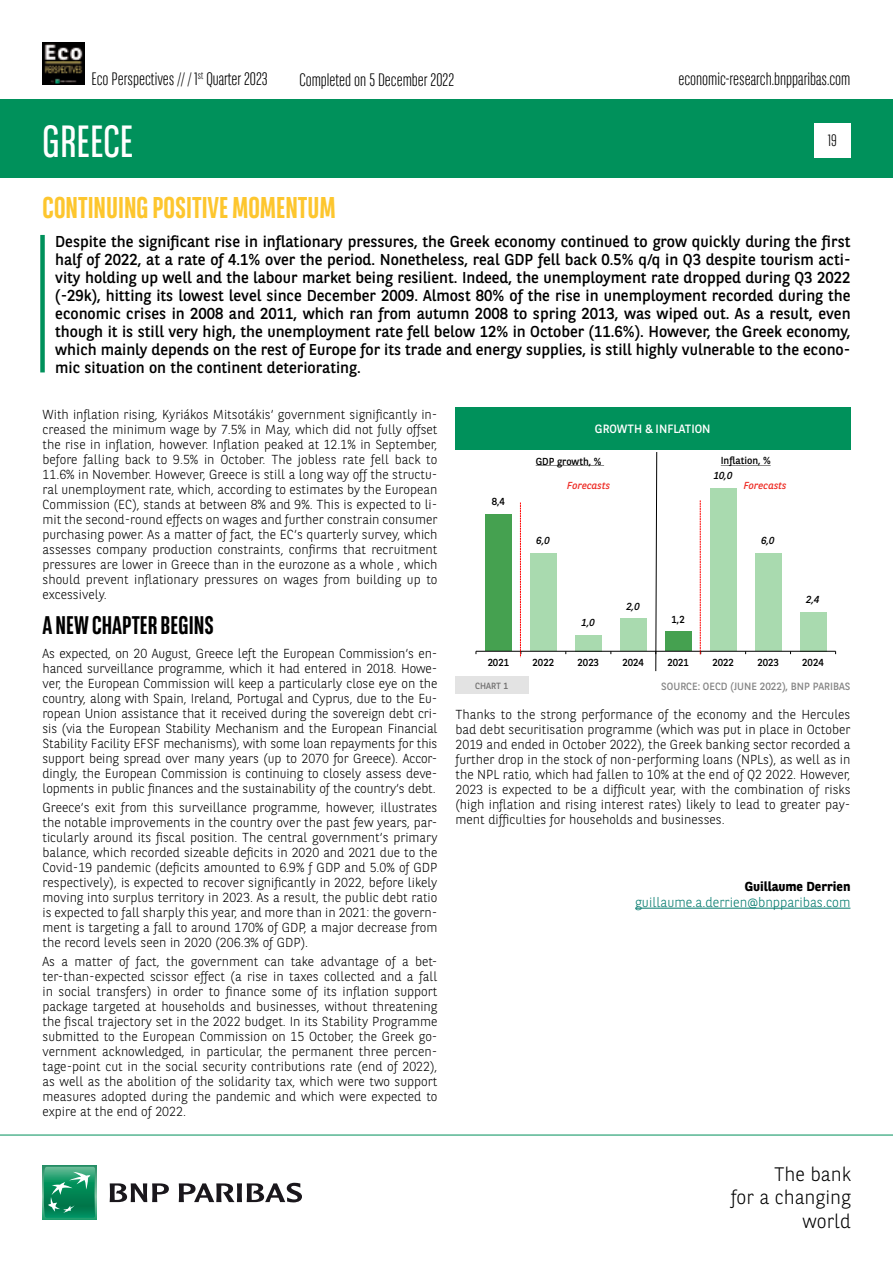
<style>
.page{position:relative;width:893px;height:1263px;background:#fff}
.page>*{position:absolute;margin:0;border:0;box-sizing:border-box;transform-origin:0 0}
.t1{font:45px "BNPP Sans Condensed";color:#fff}
.t2{font:700 30px "BNPP Sans Condensed";color:#fdc62e}
.t3{font:700 25.5px "BNPP Sans Condensed";color:#000}
.t4{font:300 19.5px/23.4px "BNPP Sans";color:#000;text-align:right}
.t5{font:300 18px "BNPP Sans Condensed";color:#000}
.t6{font:300 16.5px "BNPP Sans Condensed";color:#000}
.t7{font:15.75px/18px "BNPP Sans";color:#000;text-align:justify}
.t8{font:300 13.5px "BNPP Sans";color:#00796c}
.t9{font:300 13.05px/15px "BNPP Sans";color:#000;text-align:justify}
.t10{font:700 13.05px "BNPP Sans";color:#000}
.t11{font:12px "BNPP Sans";color:#fff}
.t12{font:10.5px "BNPP Sans";color:#878787}
.t13{font:10.2px "BNPP Sans";letter-spacing:-.005em;color:#000}
.t14{font:italic 10.2px "BNPP Sans";color:#000}
.t15{font:italic 10.2px "BNPP Sans";color:#ee2d26}
.t16{font:9px "BNPP Sans";color:#706f6f}
</style>
<div class="page">
<img style="left:43px;top:43px;width:42px;height:42px">
<div style="left:1px;top:99px;width:892px;height:78px;background:#00915b"></div>
<svg style="left:43px;top:1166px;width:53px;height:53px"></svg>
<svg style="left:44px;top:1167px;width:51px;height:51px;background:#26996e"></svg>
<svg style="left:110px;top:1183px;width:59px;height:19px"></svg>
<svg style="left:179px;top:1183px;width:123px;height:19px"></svg>
<hr style="left:0;top:1135px;width:893px;height:1px;background:#00915b">
<div style="left:814px;top:123px;width:36px;height:34px;background:#fff"></div>
<div style="left:40px;top:235px;width:5px;height:137px;background:#00915b"></div>
<hr style="left:635px;top:908px;width:215px;height:1px;background:#00796c">
<div style="left:485px;top:514px;width:27px;height:137px;background:#45a150"></div>
<div style="left:530px;top:553px;width:26px;height:98px;background:#a9daaf"></div>
<div style="left:575px;top:635px;width:27px;height:16px;background:#a9daaf"></div>
<div style="left:620px;top:619px;width:26px;height:32px;background:#a9daaf"></div>
<div style="left:665px;top:632px;width:26px;height:19px;background:#45a150"></div>
<div style="left:710px;top:488px;width:26px;height:163px;background:#a9daaf"></div>
<div style="left:755px;top:553px;width:26px;height:98px;background:#a9daaf"></div>
<div style="left:800px;top:612px;width:26px;height:39px;background:#a9daaf"></div>
<hr style="left:476px;top:651px;width:360px;height:1px;background:#000">
<svg style="left:655px;top:452px;width:2px;height:219px"></svg>
<svg style="left:536px;top:465px;width:68px;height:1px"></svg>
<svg style="left:721px;top:465px;width:50px;height:1px"></svg>
<svg style="left:700px;top:500px;width:1px;height:155px"></svg>
<svg style="left:520px;top:502px;width:2px;height:155px"></svg>
<div style="left:455px;top:407px;width:395px;height:43px;background:#00915b"></div>
<div style="left:455px;top:676px;width:73px;height:18px;background:#e3e3e3"></div>
<h3 class="t5" style="left:91px;top:67px;width:178px">Eco Perspectives // / 1<sup>st</sup> Quarter 2023</h3>
<h3 class="t5" style="left:299px;top:68px;width:156px">Completed on 5 December 2022</h3>
<h1 class="t1" style="left:43px;top:113px;width:92px">GREECE</h1>
<h2 class="t2" style="left:43px;top:190px;width:295px">CONTINUING POSITIVE MOMENTUM</h2>
<h3 class="t5" style="left:678px;top:67px;width:174px">economic-research.bnpparibas.com</h3>
<p class="t6" style="left:828px;top:130px;width:10px">19</p>
<p class="t7" style="left:55px;top:232px;width:797px">Despite the significant rise in inflationary pressures, the Greek economy continued to grow quickly during the first half of 2022, at a rate of 4.1% over the period. Nonetheless, real GDP fell back 0.5% q/q in Q3 despite tourism acti&shy;vity holding up well and the labour market being resilient. Indeed, the unemployment rate dropped during Q3 2022 (-29k), hitting its lowest level since December 2009. Almost 80% of the rise in unemployment recorded during the economic crises in 2008 and 2011, which ran from autumn 2008 to spring 2013, was wiped out. As a result, even though it is still very high, the unemployment rate fell below 12% in October (11.6%). However, the Greek economy, which mainly depends on the rest of Europe for its trade and energy supplies, is still highly vulnerable to the econo&shy;mic situation on the continent deteriorating.</p>
<p class="t9" style="left:43px;top:406px;width:396px">With inflation rising, Kyriákos Mitsotákis’ government significantly in&shy;creased the minimum wage by 7.5% in May, which did not fully offset the rise in inflation, however. Inflation peaked at 12.1% in September, before falling back to 9.5% in October. The jobless rate fell back to 11.6% in November. However, Greece is still a long way off the structu&shy;ral unemployment rate, which, according to estimates by the European Commission (EC), stands at between 8% and 9%. This is expected to li&shy;mit the second-round effects on wages and further constrain consumer purchasing power. As a matter of fact, the EC’s quarterly survey, which assesses company production constraints, confirms that recruitment pressures are lower in Greece than in the eurozone as a whole , which should prevent inflationary pressures on wages from building up to excessively.</p>
<h3 class="t3" style="left:43px;top:610px;width:173px">A NEW CHAPTER BEGINS</h3>
<p class="t9" style="left:43px;top:645px;width:396px">As expected, on 20 August, Greece left the European Commission’s en&shy;hanced surveillance programme, which it had entered in 2018. Howe&shy;ver, the European Commission will keep a particularly close eye on the country, along with Spain, Ireland, Portugal and Cyprus, due to the Eu&shy;ropean Union assistance that it received during the sovereign debt cri&shy;sis (via the European Stability Mechanism and the European Financial Stability Facility EFSF mechanisms), with some loan repayments for this support being spread over many years (up to 2070 for Greece). Accor&shy;dingly, the European Commission is continuing to closely assess deve&shy;lopments in public finances and the sustainability of the country’s debt.</p>
<p class="t9" style="left:43px;top:799px;width:396px">Greece’s exit from this surveillance programme, however, illustrates the notable improvements in the country over the past few years, par&shy;ticularly around its fiscal position. The central government’s primary balance, which recorded sizeable deficits in 2020 and 2021 due to the Covid-19 pandemic (deficits amounted to 6.9% f GDP and 5.0% of GDP respectively), is expected to recover significantly in 2022, before likely moving into surplus territory in 2023. As a result, the public debt ratio is expected to fall sharply this year, and more than in 2021: the govern&shy;ment is targeting a fall to around 170% of GDP, a major decrease from the record levels seen in 2020 (206.3% of GDP).</p>
<p class="t9" style="left:43px;top:953px;width:396px">As a matter of fact, the government can take advantage of a bet&shy;ter-than-expected scissor effect (a rise in taxes collected and a fall in social transfers) in order to finance some of its inflation support package targeted at households and businesses, without threatening the fiscal trajectory set in the 2022 budget. In its Stability Programme submitted to the European Commission on 15 October, the Greek go&shy;vernment acknowledged, in particular, the permanent three percen&shy;tage-point cut in the social security contributions rate (end of 2022), as well as the abolition of the solidarity tax, which were two support measures adopted during the pandemic and which were expected to expire at the end of 2022.</p>
<p class="t11" style="left:595px;top:421px;width:117px">GROWTH &amp; INFLATION</p>
<p class="t13" style="left:536px;top:454px;width:67px">GDP growth, %</p>
<p class="t13" style="left:721px;top:454px;width:51px">Inflation, %</p>
<p class="t15" style="left:567px;top:478px;width:44px">Forecasts</p>
<p class="t15" style="left:744px;top:479px;width:44px">Forecasts</p>
<p class="t14" style="left:714px;top:469px;width:20px">10,0</p>
<p class="t13" style="left:492px;top:495px;width:15px">8,4</p>
<p class="t14" style="left:761px;top:534px;width:15px">6,0</p>
<p class="t14" style="left:537px;top:534px;width:15px">6,0</p>
<p class="t14" style="left:806px;top:592px;width:15px">2,4</p>
<p class="t14" style="left:626px;top:599px;width:15px">2,0</p>
<p class="t13" style="left:671px;top:612px;width:15px">1,2</p>
<p class="t14" style="left:582px;top:615px;width:15px">1,0</p>
<p class="t13" style="left:488px;top:655px;width:23px">2021</p>
<p class="t13" style="left:533px;top:655px;width:23px">2022</p>
<p class="t13" style="left:578px;top:655px;width:23px">2023</p>
<p class="t13" style="left:622px;top:655px;width:23px">2024</p>
<p class="t13" style="left:667px;top:655px;width:23px">2021</p>
<p class="t13" style="left:712px;top:655px;width:23px">2022</p>
<p class="t13" style="left:757px;top:655px;width:23px">2023</p>
<p class="t13" style="left:802px;top:655px;width:23px">2024</p>
<p class="t16" style="left:475px;top:679px;width:35px">CHART 1</p>
<p class="t12" style="left:661px;top:679px;width:191px">SOURCE: OECD (JUNE 2022), BNP PARIBAS</p>
<p class="t9" style="left:455px;top:706px;width:396px">Thanks to the strong performance of the economy and the Hercules bad debt securitisation programme (which was put in place in October 2019 and ended in October 2022), the Greek banking sector recorded a further drop in the stock of non-performing loans (NPLs), as well as in the NPL ratio, which had fallen to 10% at the end of Q2 2022. However, 2023 is expected to be a difficult year, with the combination of risks (high inflation and rising interest rates) likely to lead to greater pay&shy;ment difficulties for households and businesses.</p>
<p class="t10" style="left:745px;top:877px;width:107px">Guillaume Derrien</p>
<p class="t8" style="left:635px;top:893px;width:217px">guillaume.a.derrien@bnpparibas.com</p>
<h3 class="t4" style="left:731px;top:1161px;width:122px">The bank<br>for a changing world</h3>
</div>
